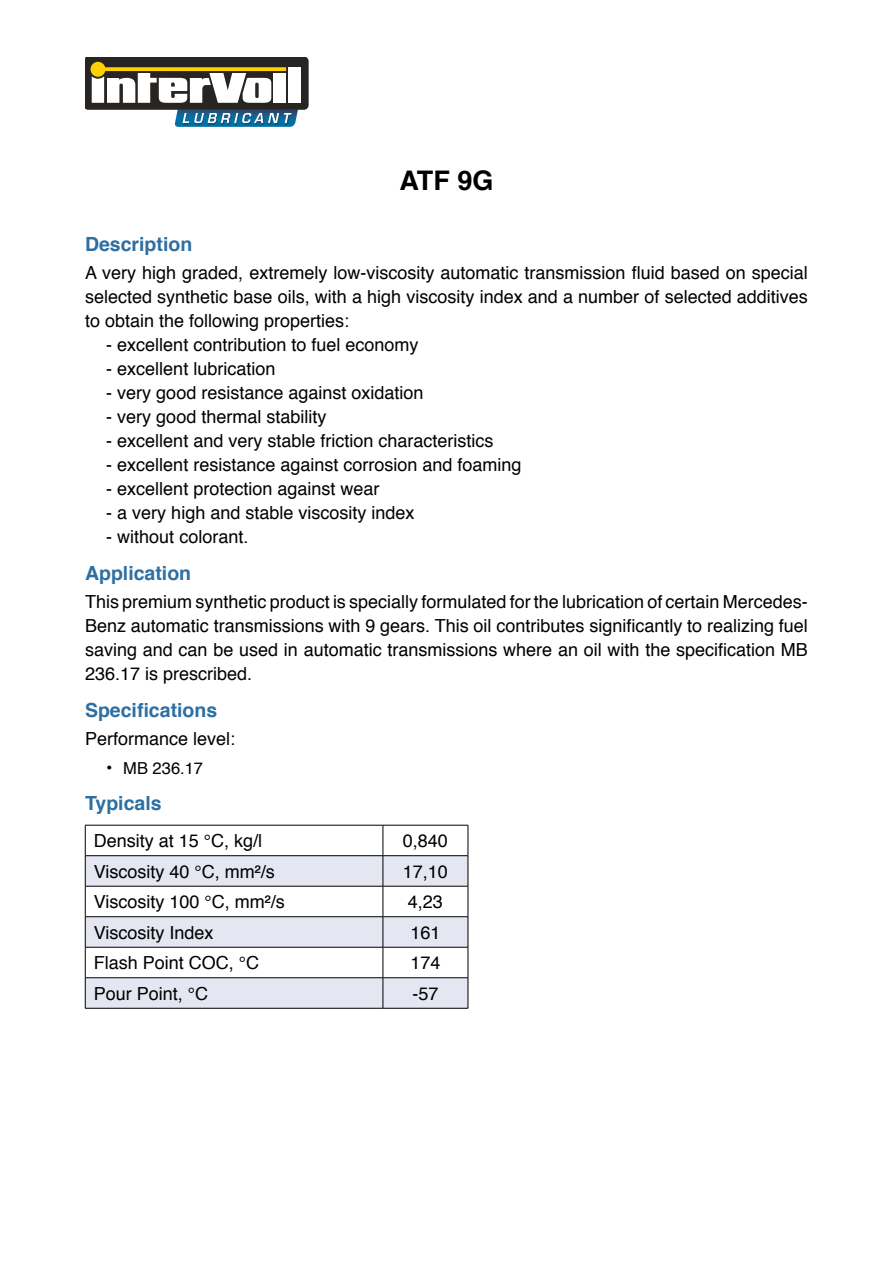
<style>
.page{position:relative;width:893px;height:1263px;background:#fff}
.page>*{position:absolute;margin:0;border:0;box-sizing:border-box;transform-origin:0 0}
.t1{font:700 27px "Helvetica";color:#000}
.t2{font:700 19.5px "Helvetica";color:#2e6fa2}
.t3{font:18px/24px "Helvetica";color:#000;text-align:justify}
.t4{font:16.5px "Helvetica";color:#000}
.s1{font-size:18px}
</style>
<div class="page">
<svg style="left:85px;top:57px;width:224px;height:70px"></svg>
<svg style="left:86px;top:856px;width:382px;height:152px;background:#dfe2ec"></svg>
<svg style="left:86px;top:887px;width:382px;height:29px"></svg>
<svg style="left:86px;top:948px;width:382px;height:29px"></svg>
<hr style="left:85px;top:825px;width:298px;height:1px;background:#000">
<hr style="left:85px;top:825px;width:1px;height:30px;background:#000">
<hr style="left:383px;top:825px;width:85px;height:1px;background:#000">
<hr style="left:383px;top:825px;width:1px;height:30px;background:#000">
<hr style="left:468px;top:825px;width:1px;height:30px;background:#000">
<hr style="left:85px;top:855px;width:298px;height:1px;background:#000">
<hr style="left:85px;top:856px;width:1px;height:30px;background:#000">
<hr style="left:383px;top:855px;width:85px;height:1px;background:#000">
<hr style="left:383px;top:856px;width:1px;height:30px;background:#000">
<hr style="left:468px;top:856px;width:1px;height:30px;background:#000">
<hr style="left:85px;top:886px;width:298px;height:1px;background:#000">
<hr style="left:85px;top:886px;width:1px;height:30px;background:#000">
<hr style="left:383px;top:886px;width:85px;height:1px;background:#000">
<hr style="left:383px;top:886px;width:1px;height:30px;background:#000">
<hr style="left:468px;top:886px;width:1px;height:30px;background:#000">
<hr style="left:85px;top:916px;width:298px;height:1px;background:#000">
<hr style="left:85px;top:917px;width:1px;height:30px;background:#000">
<hr style="left:383px;top:916px;width:85px;height:1px;background:#000">
<hr style="left:383px;top:917px;width:1px;height:30px;background:#000">
<hr style="left:468px;top:917px;width:1px;height:30px;background:#000">
<hr style="left:85px;top:947px;width:298px;height:1px;background:#000">
<hr style="left:85px;top:947px;width:1px;height:30px;background:#000">
<hr style="left:383px;top:947px;width:85px;height:1px;background:#000">
<hr style="left:383px;top:947px;width:1px;height:30px;background:#000">
<hr style="left:468px;top:947px;width:1px;height:30px;background:#000">
<hr style="left:85px;top:977px;width:298px;height:1px;background:#000">
<hr style="left:85px;top:978px;width:1px;height:30px;background:#000">
<hr style="left:383px;top:977px;width:85px;height:1px;background:#000">
<hr style="left:383px;top:978px;width:1px;height:30px;background:#000">
<hr style="left:468px;top:978px;width:1px;height:30px;background:#000">
<hr style="left:85px;top:1008px;width:298px;height:1px;background:#000">
<hr style="left:383px;top:1008px;width:85px;height:1px;background:#000">
<h1 class="t1" style="left:399px;top:159px;width:96px">ATF 9G</h1>
<p class="t2" style="left:85px;top:228px;width:109px">Description</p>
<p class="t3" style="left:85px;top:262px;width:724px">A very high graded, extremely low-viscosity automatic transmission fluid based on special selected synthetic base oils, with a high viscosity index and a number of selected additives to obtain the following properties:</p>
<p class="t3" style="left:106px;top:334px;width:314px">- excellent contribution to fuel economy</p>
<p class="t3" style="left:106px;top:358px;width:171px">- excellent lubrication</p>
<p class="t3" style="left:106px;top:382px;width:319px">- very good resistance against oxidation</p>
<p class="t3" style="left:106px;top:406px;width:222px">- very good thermal stability</p>
<p class="t3" style="left:106px;top:430px;width:389px">- excellent and very stable friction characteristics</p>
<p class="t3" style="left:106px;top:454px;width:417px">- excellent resistance against corrosion and foaming</p>
<p class="t3" style="left:106px;top:478px;width:275px">- excellent protection against wear</p>
<p class="t3" style="left:106px;top:502px;width:310px">- a very high and stable viscosity index</p>
<p class="t3" style="left:106px;top:526px;width:144px">- without colorant.</p>
<p class="t2" style="left:85px;top:557px;width:108px">Application</p>
<p class="t3" style="left:85px;top:591px;width:724px">This premium synthetic product is specially formulated for the lubrication of certain Mercedes-Benz automatic transmissions with 9 gears. This oil contributes significantly to realizing fuel saving and can be used in automatic transmissions where an oil with the specification MB 236.17 is prescribed.</p>
<p class="t2" style="left:85px;top:695px;width:134px">Specifications</p>
<p class="t3" style="left:85px;top:728px;width:152px">Performance level:</p>
<p class="t4" style="left:106px;top:755px;width:98px"><span class="s1">•</span> MB 236.17</p>
<p class="t2" style="left:85px;top:788px;width:78px">Typicals</p>
<p class="t3" style="left:94px;top:829px;width:170px">Density at 15 °C, kg/l</p>
<p class="t3" style="left:403px;top:829px;width:47px">0,840</p>
<p class="t3" style="left:94px;top:860px;width:182px">Viscosity 40 °C, mm²/s</p>
<p class="t3" style="left:403px;top:860px;width:47px">17,10</p>
<p class="t3" style="left:94px;top:890px;width:192px">Viscosity 100 °C, mm²/s</p>
<p class="t3" style="left:408px;top:890px;width:37px">4,23</p>
<p class="t3" style="left:94px;top:921px;width:121px">Viscosity Index</p>
<p class="t3" style="left:410px;top:921px;width:32px">161</p>
<p class="t3" style="left:94px;top:951px;width:167px">Flash Point COC, °C</p>
<p class="t3" style="left:410px;top:951px;width:32px">174</p>
<p class="t3" style="left:94px;top:982px;width:116px">Pour Point, °C</p>
<p class="t3" style="left:412px;top:982px;width:28px">-57</p>
</div>
